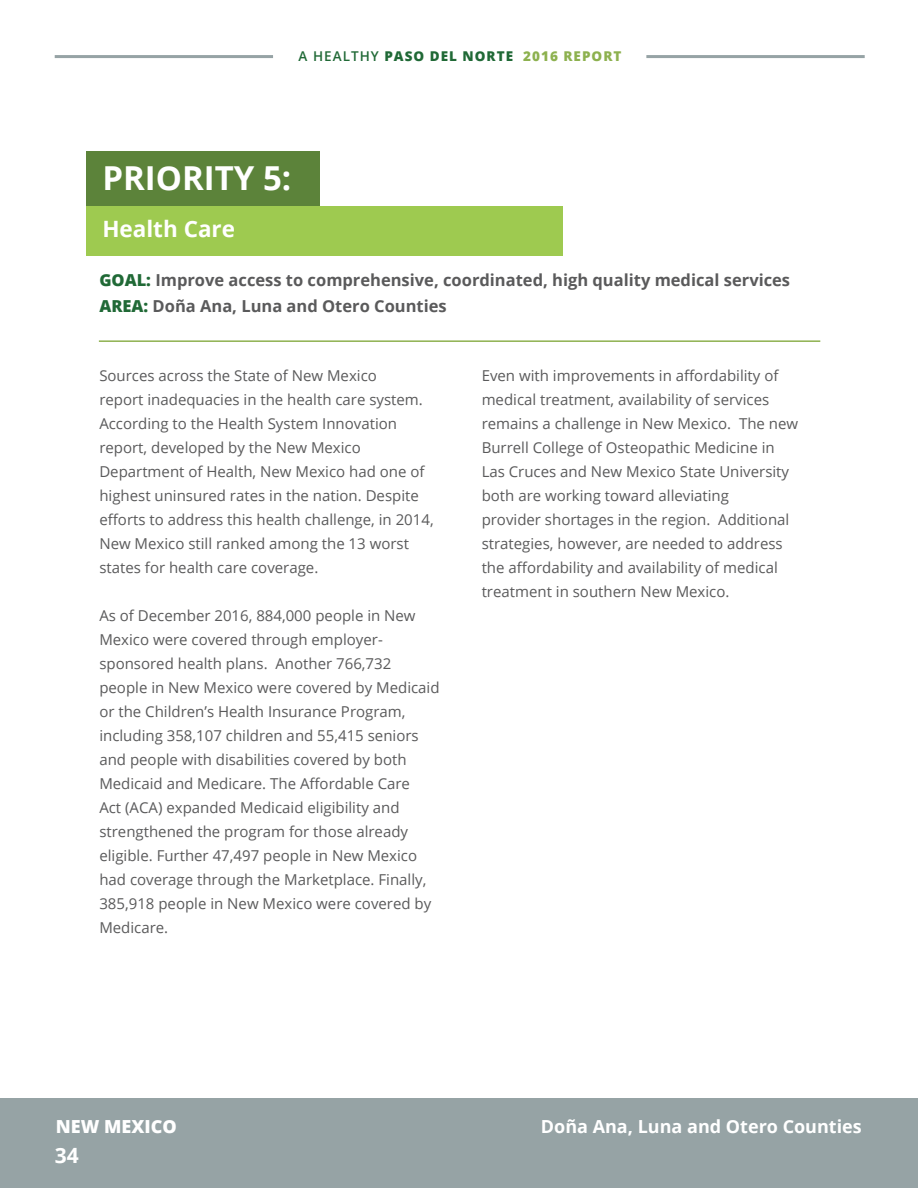
<style>
.page{position:relative;width:918px;height:1188px;background:#fff}
.page>*{position:absolute;margin:0;border:0;box-sizing:border-box;transform-origin:0 0}
.t1{font:700 33px "Open Sans";color:#fff}
.t2{font:700 22.5px "Open Sans";color:#fff}
.t3{font:700 21px "Open Sans";color:#fff}
.t4{font:700 18px "Open Sans";color:#fff}
.t5{font:800 18px "Open Sans";color:#fff}
.t6{font:700 16.5px/25.5px "Open Sans";color:#5a5a5b}
.t7{font:15px/24px "Open Sans";color:#5a5a5b}
.t8{font:800 13.5px "Open Sans";letter-spacing:.075em;color:#206936}
.s1{font-weight:600}
.s2{color:#8db14f}
.s3{font-weight:800;color:#206936}
</style>
<div class="page">
<div style="left:0;top:1098px;width:918px;height:90px;background:#96a3a5"></div>
<hr style="left:55px;top:55px;width:218px;height:3px;background:#96a3a5">
<hr style="left:646px;top:55px;width:219px;height:3px;background:#96a3a5">
<div style="left:86px;top:151px;width:234px;height:55px;background:#5c833a"></div>
<div style="left:86px;top:206px;width:476px;height:49px;background:#9eca50"></div>
<hr style="left:99px;top:340px;width:721px;height:2px;background:#8db14f">
<p class="t8" style="left:299px;top:46px;width:324px"><span class="s1">A HEALTHY</span> PASO DEL NORTE <span class="s2">2016 REPORT</span></p>
<h1 class="t1" style="left:102px;top:155px;width:190px">PRIORITY 5:</h1>
<h2 class="t2" style="left:102px;top:213px;width:134px">Health Care</h2>
<p class="t6" style="left:99px;top:267px;width:692px"><span class="s3">GOAL:</span> Improve access to comprehensive, coordinated, high quality medical services<br><span class="s3">AREA:</span> Doña Ana, Luna and Otero Counties</p>
<p class="t7" style="left:99px;top:363px;width:336px">Sources across the State of New Mexico<br>report inadequacies in the health care system.<br>According to the Health System Innovation report, developed by the New Mexico Department of Health, New Mexico had one of highest uninsured rates in the nation. Despite efforts to address this health challenge, in 2014, New Mexico still ranked among the 13 worst states for health care coverage.</p>
<p class="t7" style="left:99px;top:603px;width:342px">As of December 2016, 884,000 people in New Mexico were covered through employer&shy;sponsored health plans. Another 766,732 people in New Mexico were covered by Medicaid or the Children’s Health Insurance Program, including 358,107 children and 55,415 seniors and people with disabilities covered by both Medicaid and Medicare. The Affordable Care<br>Act (ACA) expanded Medicaid eligibility and strengthened the program for those already eligible. Further 47,497 people in New Mexico had coverage through the Marketplace. Finally, 385,918 people in New Mexico were covered by Medicare.</p>
<p class="t7" style="left:482px;top:363px;width:318px">Even with improvements in affordability of medical treatment, availability of services remains a challenge in New Mexico. The new Burrell College of Osteopathic Medicine in Las Cruces and New Mexico State University both are working toward alleviating<br>provider shortages in the region. Additional strategies, however, are needed to address the affordability and availability of medical treatment in southern New Mexico.</p>
<p class="t5" style="left:56px;top:1113px;width:122px">NEW MEXICO</p>
<p class="t4" style="left:541px;top:1114px;width:322px">Doña Ana, Luna and Otero Counties</p>
<h3 class="t3" style="left:55px;top:1141px;width:25px">34</h3>
</div>
